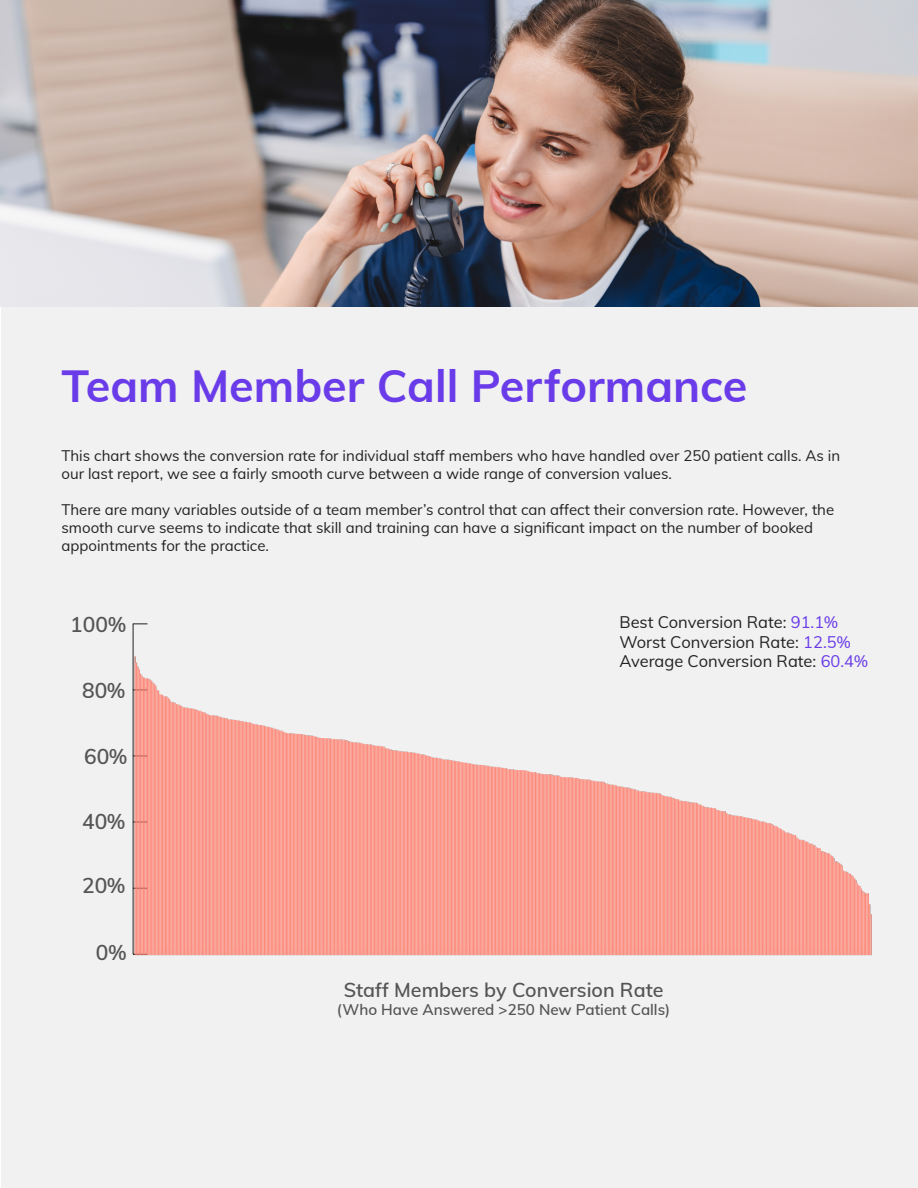
<style>
.page{position:relative;width:918px;height:1188px;background:#fff}
.page>*{position:absolute;margin:0;border:0;box-sizing:border-box;transform-origin:0 0}
.t1{font:700 45px "Muli";color:#6a3ce9}
.t2{font:600 21px "Muli";color:#555}
.t3{font:600 19.65px "Muli";color:#555}
.t4{font:16.5px/19.8px "Muli";color:#222}
.t5{font:600 15.15px "Muli";color:#555}
.t6{font:15px/18px "Muli";color:#222}
.s1{color:#6a3ce9}
</style>
<div class="page">
<div style="left:2px;top:2px;width:916px;height:1186px;background:#f1f1f1"></div>
<hr style="left:133px;top:624px;width:1px;height:330px;background:#241f21">
<svg style="left:133px;top:623px;width:14px;height:1px"></svg>
<img style="left:0;top:0;width:918px;height:307px">
<img style="left:132px;top:651px;width:740px;height:305px">
<h1 class="t1" style="left:62px;top:353px;width:688px">Team Member Call Performance</h1>
<p class="t6" style="left:62px;top:445px;width:780px">This chart shows the conversion rate for individual staff members who have handled over 250 patient calls. As in our last report, we see a fairly smooth curve between a wide range of conversion values.</p>
<p class="t6" style="left:62px;top:499px;width:774px">There are many variables outside of a team member’s control that can affect their conversion rate. However, the smooth curve seems to indicate that skill and training can have a significant impact on the number of booked appointments for the practice.</p>
<h2 class="t2" style="left:70px;top:610px;width:57px">100%</h2>
<h2 class="t2" style="left:82px;top:675px;width:45px">80%</h2>
<h2 class="t2" style="left:84px;top:741px;width:45px">60%</h2>
<h2 class="t2" style="left:82px;top:806px;width:45px">40%</h2>
<h2 class="t2" style="left:82px;top:870px;width:45px">20%</h2>
<h2 class="t2" style="left:96px;top:937px;width:32px">0%</h2>
<p class="t4" style="left:620px;top:611px;width:250px">Best Conversion Rate: <span class="s1">91.1%<br></span>Worst Conversion Rate: <span class="s1">12.5%<br></span>Average Conversion Rate: <span class="s1">60.4%</span></p>
<h3 class="t3" style="left:344px;top:976px;width:321px">Staff Members by Conversion Rate</h3>
<p class="t5" style="left:337px;top:999px;width:335px">(Who Have Answered &gt;250 New Patient Calls)</p>
</div>
